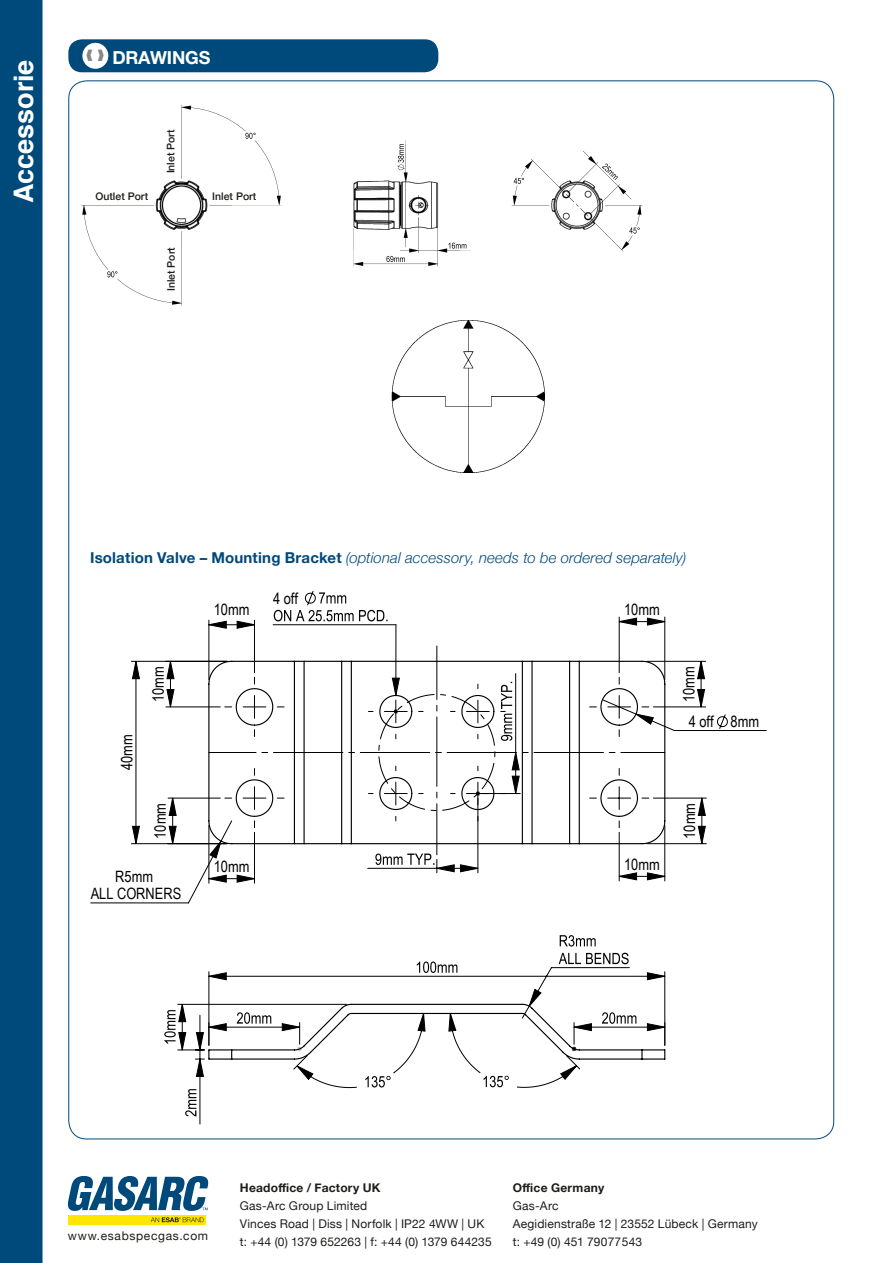
<style>
.page{position:relative;width:893px;height:1263px;background:#fff}
.page>*{position:absolute;margin:0;border:0;box-sizing:border-box;transform-origin:0 0}
.t1{font:700 27px "Helvetica";letter-spacing:-.005em;color:#fff}
.Table_1_-_header{font:700 18px "Helvetica Neue LTW1 G";letter-spacing:-.01em;color:#fff}
.t2{font:15.6px/17.7px "Arial Narrow";color:#000;text-align:center}
.t3{font:italic 300 15px "Helvetica Neue";letter-spacing:.005em;color:#00497b}
.t4{font:12px/18px "Helvetica Neue";letter-spacing:.015em;color:#1d1d1b}
.t5{font:700 12px "Helvetica Neue";letter-spacing:.02em;color:#1d1d1b}
.t6{font:12px "Helvetica Neue";letter-spacing:.055em;color:#1d1d1b}
.Title_Line{font:500 10.5px "Helvetica Neue";color:#1d1d1b}
.s1{font-weight:700;font-style:normal}
</style>
<div class="page">
<div style="left:68px;top:39px;width:370px;height:33px;background:#004a7b;border-radius:14px"></div>
<svg style="left:82px;top:42px;width:27px;height:27px"></svg>
<div style="left:81px;top:41px;width:29px;height:29px;border:1px solid #004a7b;border-radius:50%"></div>
<img style="left:81px;top:104px;width:562px;height:202px">
<img style="left:391px;top:321px;width:153px;height:152px">
<div style="left:0;top:0;width:43px;height:1263px;background:#004a7b"></div>
<div style="left:68px;top:1215px;width:138px;height:9px;background:#ffe600"></div>
<svg style="left:151px;top:1217px;width:53px;height:5px"></svg>
<svg style="left:68px;top:1176px;width:140px;height:35px"></svg>
<svg style="left:185px;top:1089px;width:11px;height:27px"></svg>
<hr style="left:653px;top:707px;width:53px;height:1px;background:#000">
<hr style="left:647px;top:661px;width:59px;height:1px;background:#000">
<hr style="left:131px;top:661px;width:96px;height:1px;background:#000">
<hr style="left:131px;top:843px;width:96px;height:1px;background:#000">
<hr style="left:653px;top:798px;width:53px;height:1px;background:#000">
<hr style="left:647px;top:843px;width:59px;height:1px;background:#000">
<hr style="left:200px;top:1059px;width:1px;height:65px;background:#000">
<svg style="left:132px;top:661px;width:573px;height:415px"></svg>
<svg style="left:164px;top:591px;width:502px;height:469px"></svg>
<svg style="left:87px;top:50px;width:17px;height:11px"></svg>
<p class="t1" style="left:2px;top:203px;width:145px;rotate:-90deg">Accessorie</p>
<p class="Table_1_-_header" style="left:112px;top:46px;width:100px">DRAWINGS</p>
<p class="Title_Line" style="left:95px;top:188px;width:54px">Outlet Port</p>
<p class="Title_Line" style="left:162px;top:173px;width:46px;rotate:-90deg">Inlet Port</p>
<p class="Title_Line" style="left:163px;top:291px;width:46px;rotate:-90deg">Inlet Port</p>
<p class="Title_Line" style="left:212px;top:188px;width:46px">Inlet Port</p>
<p class="t3" style="left:90px;top:545px;width:598px"><span class="s1">Isolation Valve – Mounting Bracket</span> (optional accessory, needs to be ordered separately)</p>
<p class="t2" style="left:214px;top:600px;width:37px">10mm</p>
<p class="t2" style="left:273px;top:589px;width:27px">4 off</p>
<p class="t2" style="left:624px;top:600px;width:37px">10mm</p>
<p class="t2" style="left:117px;top:770px;width:37px;rotate:-90deg">40mm</p>
<p class="t2" style="left:149px;top:702px;width:37px;rotate:-90deg">10mm</p>
<p class="t2" style="left:151px;top:839px;width:37px;rotate:-90deg">10mm</p>
<p class="t2" style="left:91px;top:867px;width:92px">R5mm<br>ALL CORNERS</p>
<p class="t2" style="left:214px;top:857px;width:37px">10mm</p>
<p class="t2" style="left:679px;top:702px;width:37px;rotate:-90deg">10mm</p>
<p class="t2" style="left:689px;top:712px;width:72px">4 off 8mm</p>
<p class="t2" style="left:624px;top:855px;width:37px">10mm</p>
<p class="t2" style="left:680px;top:839px;width:37px;rotate:-90deg">10mm</p>
<p class="t6" style="left:68px;top:1227px;width:142px">www.esabspecgas.com</p>
<p class="t5" style="left:240px;top:1178px;width:142px">Headoffice / Factory UK</p>
<p class="t4" style="left:240px;top:1197px;width:129px">Gas-Arc Group Limited</p>
<p class="t4" style="left:240px;top:1215px;width:253px">Vinces Road | Diss | Norfolk | IP22 4WW | UK t: +44 (0) 1379 652263 | f: +44 (0) 1379 644235</p>
<p class="t5" style="left:513px;top:1178px;width:93px">Office Germany</p>
<p class="t4" style="left:513px;top:1197px;width:47px">Gas-Arc</p>
<p class="t4" style="left:513px;top:1215px;width:246px">Aegidienstraße 12 | 23552 Lübeck | Germany t: +49 (0) 451 790 77 543</p>
</div>
